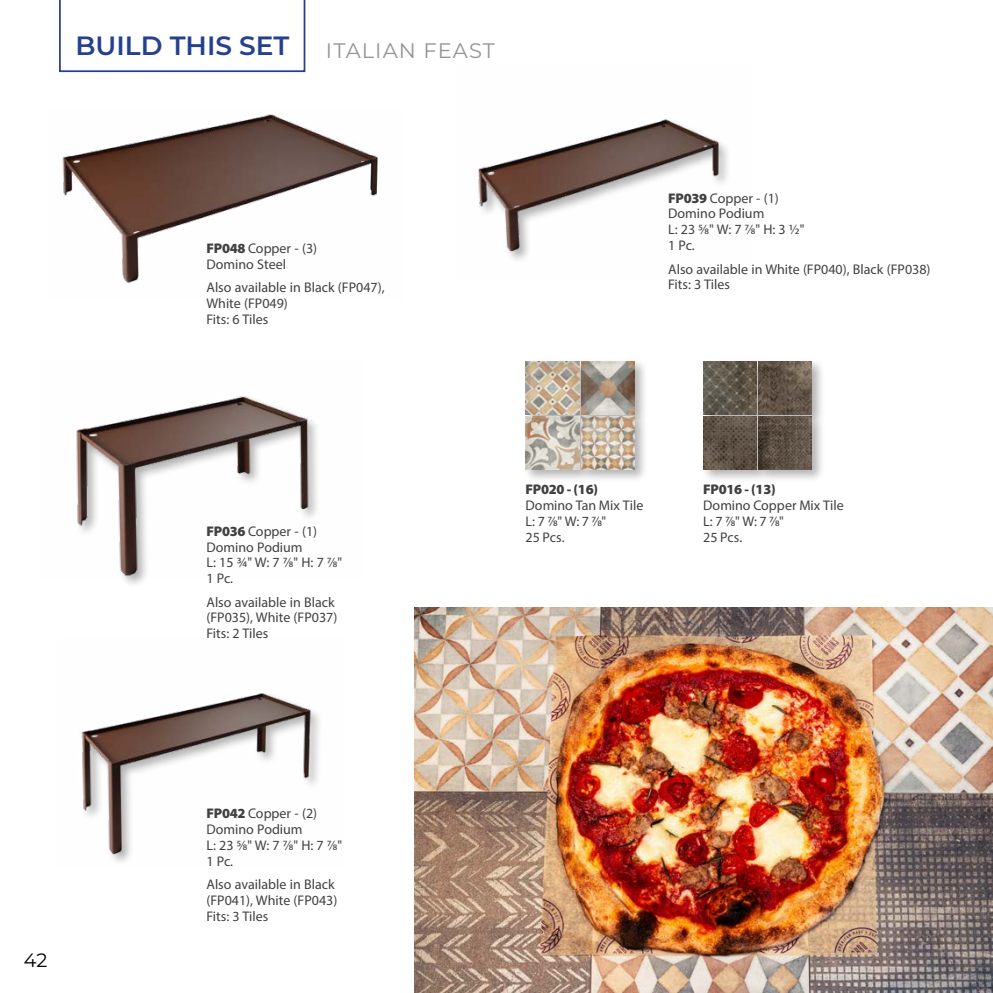
<style>
.page{position:relative;width:993px;height:993px;background:#fff}
.page>*{position:absolute;margin:0;border:0;box-sizing:border-box;transform-origin:0 0}
.t1{font:600 26.43px "Montserrat";color:#25408f}
.t2{font:21px "Montserrat";letter-spacing:.05em;color:#939598}
.t3{font:19.25px "Montserrat";color:#000}
.t4{font:14px/15.8px "Myriad Pro";color:#414042}
.t5{font:900 14px "Myriad Pro";letter-spacing:-.02em;color:#414042}
.s1{font-weight:900}
</style>
<div class="page">
<svg style="left:59px;top:0;width:246px;height:72px"></svg>
<img style="left:414px;top:607px;width:578px;height:385px">
<div style="left:700px;top:358px;width:124px;height:125px;background:#000;opacity:.3"></div>
<img style="left:703px;top:416px;width:53px;height:53px">
<img style="left:758px;top:416px;width:53px;height:53px">
<img style="left:758px;top:361px;width:53px;height:53px">
<img style="left:703px;top:361px;width:53px;height:53px">
<div style="left:523px;top:358px;width:125px;height:125px;background:#000;opacity:.3"></div>
<img style="left:581px;top:416px;width:53px;height:53px">
<img style="left:525px;top:361px;width:54px;height:53px">
<img style="left:525px;top:416px;width:54px;height:53px">
<img style="left:581px;top:361px;width:53px;height:53px">
<img style="left:62px;top:114px;width:316px;height:169px">
<img style="left:81px;top:693px;width:238px;height:169px">
<img style="left:478px;top:119px;width:250px;height:141px">
<img style="left:75px;top:396px;width:242px;height:181px">
<h1 class="t1" style="left:75px;top:27px;width:215px">BUILD THIS SET</h1>
<h2 class="t2" style="left:326px;top:36px;width:170px">ITALIAN FEAST</h2>
<p class="t4" style="left:206px;top:240px;width:112px"><span class="s1">FP048</span> Copper - (3)<br>Domino Steel</p>
<p class="t4" style="left:206px;top:279px;width:179px">Also available in Black (FP047),<br>White (FP049)<br>Fits: 6 Tiles</p>
<p class="t4" style="left:668px;top:190px;width:138px"><span class="s1">FP039</span> Copper - (1)<br>Domino Podium<br>L: 23 5/8" W: 7 7/8" H: 3 1/2"<br>1 Pc.</p>
<p class="t4" style="left:668px;top:261px;width:264px">Also available in White (FP040), Black (FP038)<br>Fits: 3 Tiles</p>
<p class="t4" style="left:206px;top:523px;width:137px"><span class="s1">FP036</span> Copper - (1)<br>Domino Podium<br>L: 15 3/4" W: 7 7/8" H: 7 7/8"<br>1 Pc.</p>
<p class="t4" style="left:206px;top:593px;width:132px">Also available in Black (FP035), White (FP037)<br>Fits: 2 Tiles</p>
<p class="t5" style="left:525px;top:480px;width:74px">FP020 - (16)</p>
<p class="t4" style="left:525px;top:497px;width:119px">Domino Tan Mix Tile<br>L: 7 7/8" W: 7 7/8"<br>25 Pcs.</p>
<p class="t5" style="left:703px;top:480px;width:74px">FP016 - (13)</p>
<p class="t4" style="left:703px;top:497px;width:142px">Domino Copper Mix Tile<br>L: 7 7/8" W: 7 7/8"<br>25 Pcs.</p>
<h3 class="t3" style="left:24px;top:946px;width:25px">42</h3>
<p class="t4" style="left:206px;top:805px;width:137px"><span class="s1">FP042</span> Copper - (2)<br>Domino Podium<br>L: 23 5/8" W: 7 7/8" H: 7 7/8"<br>1 Pc.</p>
<p class="t4" style="left:206px;top:876px;width:132px">Also available in Black (FP041), White (FP043)<br>Fits: 3 Tiles</p>
</div>
